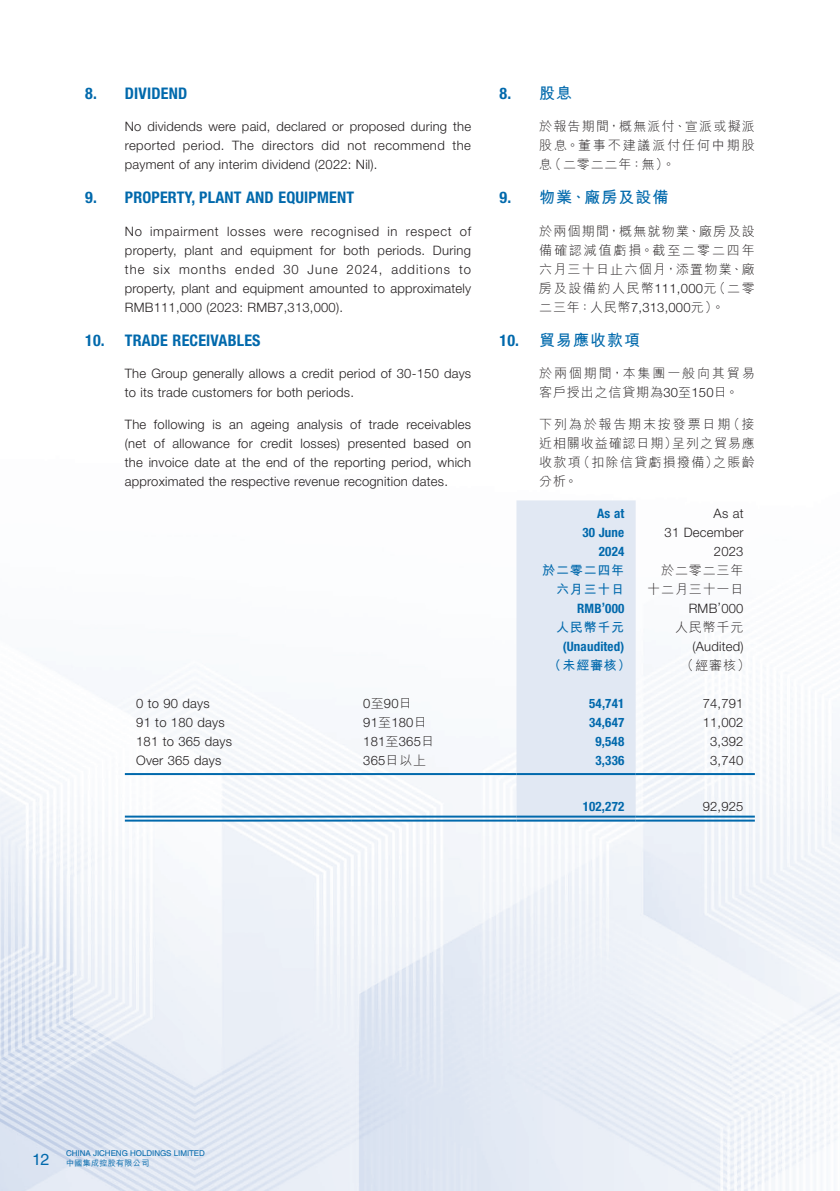
<style>
.page{position:relative;width:840px;height:1191px;background:#fff}
.page>*{position:absolute;margin:0;border:0;box-sizing:border-box;transform-origin:0 0}
.t1{font:700 condensed 16px "Helvetica Neue LT Std";letter-spacing:.01em;color:#0169ac}
.t2{font:700 16px "M Hei HK";letter-spacing:.06em;color:#0169ac}
.t3{font:300 13px/19px "Helvetica Neue LT Std";letter-spacing:.015em;color:#231f20;text-align:justify}
.t4{font:300 13px/19px "M Hei HK";letter-spacing:.09em;color:#231f20;text-align:justify}
.t5{font:700 condensed 13px/19px "Helvetica Neue LT Std";letter-spacing:.01em;color:#0169ac;text-align:right}
.t6{font:300 13px/19px "M Hei HK";letter-spacing:.145em;color:#231f20}
.t7{font:700 13px "M Hei HK";letter-spacing:.06em;color:#0169ac}
.t8{font:300 13px "M Hei HK";letter-spacing:.065em;color:#231f20}
.t9{font:8px "Helvetica LT Std";letter-spacing:-.005em;color:#0169ac}
.t10{font:500 8px "M Hei HK";letter-spacing:.045em;color:#0169ac}
.s1{font-family:"M Hei HK";font-stretch:normal}
.s2{font-family:"Helvetica Neue LT Std";font-stretch:condensed}
.s3{font-family:"Helvetica Neue LT Std"}
.s4{font-family:"M Hei HK"}
</style>
<div class="page">
<img style="left:0;top:500px;width:839px;height:691px">
<div style="left:516px;top:500px;width:119px;height:319px;background:#e1e8f3"></div>
<hr style="left:125px;top:773px;width:226px;height:2px;background:#0169ac">
<hr style="left:351px;top:773px;width:165px;height:2px;background:#0169ac">
<hr style="left:516px;top:773px;width:119px;height:2px;background:#0169ac">
<hr style="left:635px;top:773px;width:119px;height:2px;background:#0169ac">
<hr style="left:125px;top:815px;width:226px;height:2px;background:#0169ac">
<hr style="left:125px;top:819px;width:226px;height:2px;background:#0169ac">
<hr style="left:351px;top:815px;width:165px;height:2px;background:#0169ac">
<hr style="left:351px;top:819px;width:165px;height:2px;background:#0169ac">
<hr style="left:516px;top:815px;width:119px;height:2px;background:#0169ac">
<hr style="left:516px;top:819px;width:119px;height:2px;background:#0169ac">
<hr style="left:635px;top:815px;width:119px;height:2px;background:#0169ac">
<hr style="left:635px;top:819px;width:119px;height:2px;background:#0169ac">
<p class="t1" style="left:85px;top:84px;width:104px">8. DIVIDEND</p>
<p class="t3" style="left:125px;top:117px;width:347px">No dividends were paid, declared or proposed during the reported period. The directors did not recommend the payment of any interim dividend (2022: Nil).</p>
<p class="t1" style="left:85px;top:188px;width:270px">9. PROPERTY, PLANT AND EQUIPMENT</p>
<p class="t3" style="left:125px;top:221px;width:347px">No impairment losses were recognised in respect of property, plant and equipment for both periods. During the six months ended 30 June 2024, additions to property, plant and equipment amounted to approximately RMB111,000 (2023: RMB7,313,000).</p>
<p class="t1" style="left:85px;top:330px;width:177px">10. TRADE RECEIVABLES</p>
<p class="t3" style="left:125px;top:363px;width:347px">The Group generally allows a credit period of 30-150 days to its trade customers for both periods.</p>
<p class="t3" style="left:125px;top:414px;width:347px">The following is an ageing analysis of trade receivables (net of allowance for credit losses) presented based on the invoice date at the end of the reporting period, which approximated the respective revenue recognition dates.</p>
<p class="t1" style="left:499px;top:84px;width:74px">8. <span class="s1">股息</span></p>
<p class="t4" style="left:539px;top:117px;width:217px">於報告期間，概無派付、宣派或擬派股息。董事不建議派付任何中期股息（二零二二年：無）。</p>
<p class="t2" style="left:499px;top:186px;width:171px"><span class="s2">9.</span> 物業、廠房及設備</p>
<p class="t4" style="left:539px;top:221px;width:217px">於兩個期間，概無就物業、廠房及設備確認減值虧損。截至二零二四年六月三十日止六個月，添置物業、廠房及設備約人民幣<span class="s3">111,000</span>元（二零二三年：人民幣<span class="s3">7,313,000</span>元）。</p>
<p class="t2" style="left:499px;top:328px;width:142px"><span class="s2">10.</span> 貿易應收款項</p>
<p class="t6" style="left:539px;top:363px;width:217px">於兩個期間，本集團一般向其貿易客戶授出之信貸期為<span class="s3">30</span>至<span class="s3">150</span>日。</p>
<p class="t4" style="left:539px;top:414px;width:217px">下列為於報告期末按發票日期（接近相關收益確認日期）呈列之貿易應收款項（扣除信貸虧損撥備）之賬齡分析。</p>
<p class="t5" style="left:582px;top:503px;width:43px">As at<br>30 June</p>
<p class="t3" style="left:664px;top:503px;width:80px;text-align:right">As at<br>31 December</p>
<p class="t5" style="left:598px;top:541px;width:27px">2024</p>
<p class="t3" style="left:713px;top:541px;width:31px">2023</p>
<p class="t7" style="left:542px;top:560px;width:84px">於二零二四年</p>
<p class="t4" style="left:660px;top:560px;width:84px">於二零二三年</p>
<p class="t7" style="left:555px;top:579px;width:70px">六月三十日</p>
<p class="t8" style="left:647px;top:582px;width:98px">十二月三十一日</p>
<p class="t5" style="left:577px;top:598px;width:49px">RMB’000</p>
<p class="t3" style="left:688px;top:598px;width:56px">RMB’000</p>
<p class="t7" style="left:555px;top:617px;width:70px">人民幣千元</p>
<p class="t4" style="left:674px;top:617px;width:70px">人民幣千元</p>
<p class="t5" style="left:562px;top:636px;width:63px">(Unaudited)</p>
<p class="t3" style="left:692px;top:636px;width:53px">(Audited)</p>
<p class="t7" style="left:547px;top:655px;width:84px">（未經審核）</p>
<p class="t4" style="left:680px;top:655px;width:71px">（經審核）</p>
<p class="t3" style="left:136px;top:693px;width:75px">0 to 90 days</p>
<p class="t3" style="left:363px;top:693px;width:50px">0<span class="s4">至</span>90<span class="s4">日</span></p>
<p class="t5" style="left:589px;top:693px;width:37px">54,741</p>
<p class="t3" style="left:702px;top:693px;width:42px">74,791</p>
<p class="t3" style="left:136px;top:712px;width:90px">91 to 180 days</p>
<p class="t3" style="left:363px;top:712px;width:65px">91<span class="s4">至</span>180<span class="s4">日</span></p>
<p class="t5" style="left:589px;top:712px;width:37px">34,647</p>
<p class="t3" style="left:702px;top:712px;width:42px">11,002</p>
<p class="t3" style="left:136px;top:731px;width:97px">181 to 365 days</p>
<p class="t3" style="left:363px;top:731px;width:72px">181<span class="s4">至</span>365<span class="s4">日</span></p>
<p class="t5" style="left:595px;top:731px;width:30px">9,548</p>
<p class="t3" style="left:709px;top:731px;width:35px">3,392</p>
<p class="t3" style="left:136px;top:750px;width:87px">Over 365 days</p>
<p class="t3" style="left:363px;top:750px;width:65px">365<span class="s4">日以上</span></p>
<p class="t5" style="left:595px;top:750px;width:30px">3,336</p>
<p class="t3" style="left:709px;top:750px;width:35px">3,740</p>
<p class="t5" style="left:582px;top:797px;width:43px">102,272</p>
<p class="t3" style="left:702px;top:797px;width:42px">92,925</p>
<p class="t9" style="left:66px;top:1148px;width:140px">CHINA JICHENG HOLDINGS LIMITED</p>
<p class="t10" style="left:32px;top:1157px;width:119px"><sup>12</sup> 中國集成控股有限公司</p>
</div>
